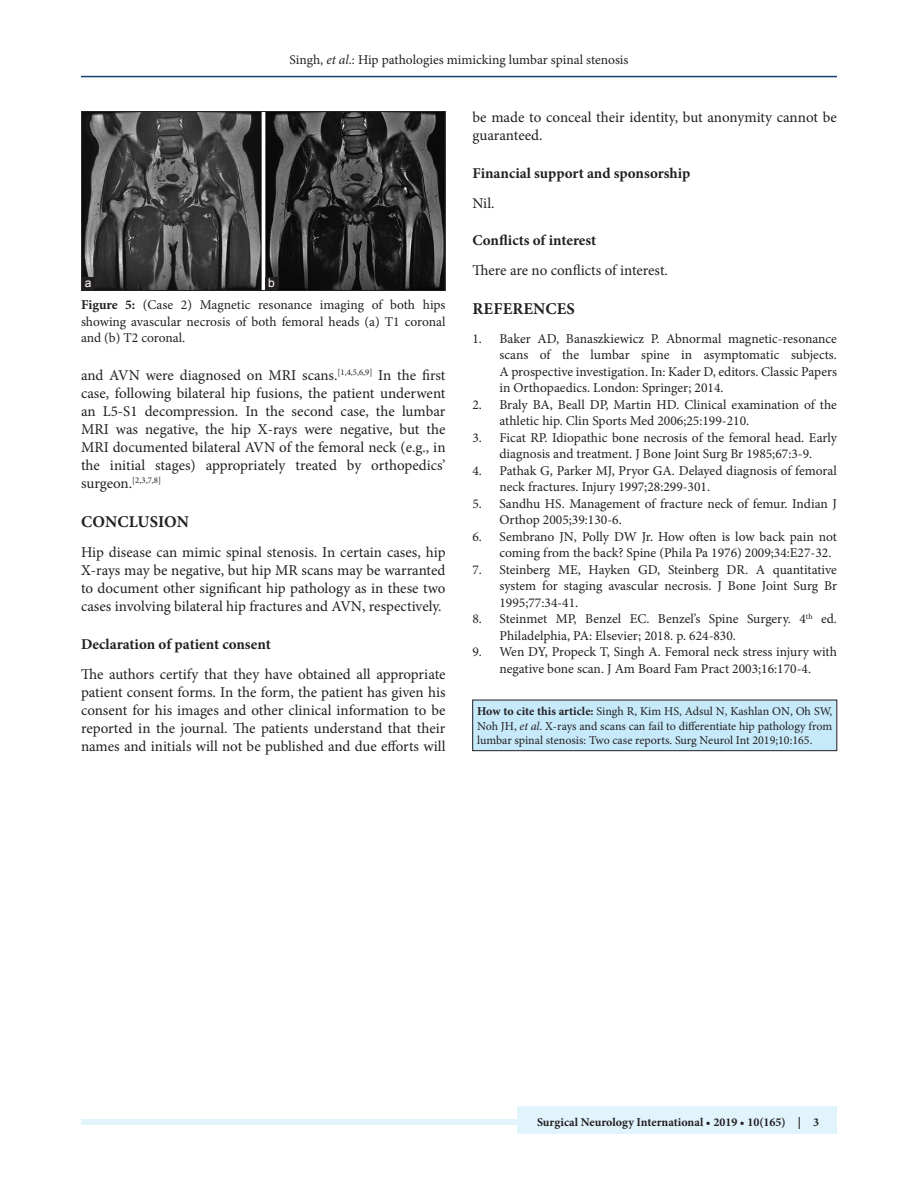
<style>
.page{position:relative;width:918px;height:1188px;background:#fff}
.page>*{position:absolute;margin:0;border:0;box-sizing:border-box;transform-origin:0 0}
.t1{font:700 16.5px "Minion Pro";letter-spacing:.01em;color:#231f20}
.TX{font:15px/18px "Minion Pro";color:#231f20;text-align:justify}
.t2{font:700 15px "Minion Pro";color:#231f20}
.REF{font:13.5px/16.5px "Minion Pro";color:#231f20}
.FGC{font:13.5px/16.5px "Minion Pro";letter-spacing:-.005em;color:#231f20;text-align:justify}
.HTC{font:12px/14.4px "Minion Pro";color:#231f20;text-align:justify}
.JF{font:700 12px "Minion Pro";color:#231f20}
.LABEL{font:12px "Arial";color:#fff}
.TX-2{font:8.7px "Minion Pro";color:#231f20}
.s1{font-style:italic}
.s2{font-weight:700}
.s3{font-size:15px}
</style>
<div class="page">
<hr style="left:81px;top:76px;width:756px;height:1px;background:#164077">
<div style="left:81px;top:1119px;width:756px;height:6px;background:#e1f4fc"></div>
<div style="left:518px;top:1106px;width:319px;height:28px;background:#e1f4fc"></div>
<div style="left:473px;top:700px;width:364px;height:51px;background:#c6eafa"></div>
<div style="left:473px;top:700px;width:364px;height:51px;border:1px solid #231f20"></div>
<img style="left:84px;top:113px;width:359px;height:176px">
<div style="left:82px;top:111px;width:363px;height:180px;border:1px solid #231f20"></div>
<div style="left:82px;top:278px;width:13px;height:12px;background:#231f20"></div>
<div style="left:265px;top:278px;width:13px;height:12px;background:#231f20"></div>
<p class="REF" style="left:289px;top:51px;width:341px">Singh, <span class="s1">et al</span>.: Hip pathologies mimicking lumbar spinal stenosis</p>
<p class="LABEL" style="left:85px;top:275px;width:8px">a</p>
<p class="LABEL" style="left:268px;top:275px;width:8px">b</p>
<p class="FGC" style="left:81px;top:297px;width:366px"><span class="s2">Figure 5:</span> (Case 2) Magnetic resonance imaging of both hips showing avascular necrosis of both femoral heads (a) T1 coronal and (b) T2 coronal.</p>
<p class="TX" style="left:81px;top:367px;width:366px">and AVN were diagnosed on MRI scans.<sup>[1,4,5,6,9]</sup> In the first case, following bilateral hip fusions, the patient underwent an L5-S1 decompression. In the second case, the lumbar MRI was negative, the hip X-rays were negative, but the MRI documented bilateral AVN of the femoral neck (e.g., in the initial stages) appropriately treated by orthopedics’</p>
<p class="TX-2" style="left:81px;top:475px;width:82px"><span class="s3">surgeon.</span>[2,3,7,8]</p>
<h1 class="t1" style="left:81px;top:510px;width:109px">CONCLUSION</h1>
<p class="TX" style="left:81px;top:544px;width:366px">Hip disease can mimic spinal stenosis. In certain cases, hip X-rays may be negative, but hip MR scans may be warranted to document other significant hip pathology as in these two cases involving bilateral hip fractures and AVN, respectively.</p>
<h2 class="t2" style="left:81px;top:634px;width:191px">Declaration of patient consent</h2>
<p class="TX" style="left:81px;top:665px;width:366px">The authors certify that they have obtained all appropriate patient consent forms. In the form, the patient has given his consent for his images and other clinical information to be reported in the journal. The patients understand that their names and initials will not be published and due efforts will</p>
<p class="TX" style="left:472px;top:109px;width:366px">be made to conceal their identity, but anonymity cannot be guaranteed.</p>
<h2 class="t2" style="left:472px;top:162px;width:219px">Financial support and sponsorship</h2>
<p class="TX" style="left:472px;top:194px;width:24px">Nil.</p>
<h2 class="t2" style="left:472px;top:230px;width:125px">Conflicts of interest</h2>
<p class="TX" style="left:472px;top:262px;width:197px">There are no conflicts of interest.</p>
<h1 class="t1" style="left:473px;top:297px;width:104px">REFERENCES</h1>
<p class="REF" style="left:500px;top:330px;width:339px;text-align:justify;text-indent:-27px">1. Baker AD, Banaszkiewicz P. Abnormal magnetic-resonance scans of the lumbar spine in asymptomatic subjects.<br>A prospective investigation. In: Kader D, editors. Classic Papers in Orthopaedics. London: Springer; 2014.</p>
<p class="REF" style="left:500px;top:396px;width:339px;text-indent:-27px">2. Braly BA, Beall DP, Martin HD. Clinical examination of the athletic hip. Clin Sports Med 2006;25:199-210.</p>
<p class="REF" style="left:472px;top:429px;width:366px;text-align:center">3. Ficat RP. Idiopathic bone necrosis of the femoral head. Early diagnosis and treatment. J Bone Joint Surg Br 1985;67:3-9.</p>
<p class="REF" style="left:500px;top:462px;width:339px;text-indent:-27px">4. Pathak G, Parker MJ, Pryor GA. Delayed diagnosis of femoral neck fractures. Injury 1997;28:299-301.</p>
<p class="REF" style="left:500px;top:495px;width:339px;text-indent:-27px">5. Sandhu HS. Management of fracture neck of femur. Indian J<br>Orthop 2005;39:130-6.</p>
<p class="REF" style="left:500px;top:528px;width:339px;text-indent:-27px">6. Sembrano JN, Polly DW Jr. How often is low back pain not coming from the back? Spine (Phila Pa 1976) 2009;34:E27-32.</p>
<p class="REF" style="left:500px;top:561px;width:339px;text-align:justify;text-indent:-27px">7. Steinberg ME, Hayken GD, Steinberg DR. A quantitative system for staging avascular necrosis. J Bone Joint Surg Br 1995;77:34-41.</p>
<p class="REF" style="left:500px;top:611px;width:339px;text-indent:-27px">8. Steinmet MP, Benzel EC. Benzel’s Spine Surgery. 4<sup>th</sup> ed.<br>Philadelphia, PA: Elsevier; 2018. p. 624-830.</p>
<p class="REF" style="left:472px;top:644px;width:366px;text-align:center">9. Wen DY, Propeck T, Singh A. Femoral neck stress injury with negative bone scan. J Am Board Fam Pract 2003;16:170-4.</p>
<p class="HTC" style="left:477px;top:704px;width:357px"><span class="s2">How to cite this article:</span> Singh R, Kim HS, Adsul N, Kashlan ON, Oh SW, Noh JH, <span class="s1">et al</span>. X-rays and scans can fail to differentiate hip pathology from lumbar spinal stenosis: Two case reports. Surg Neurol Int 2019;10:165.</p>
<p class="JF" style="left:537px;top:1113px;width:284px">Surgical Neurology International • 2019 • 10(165) | 3</p>
</div>
